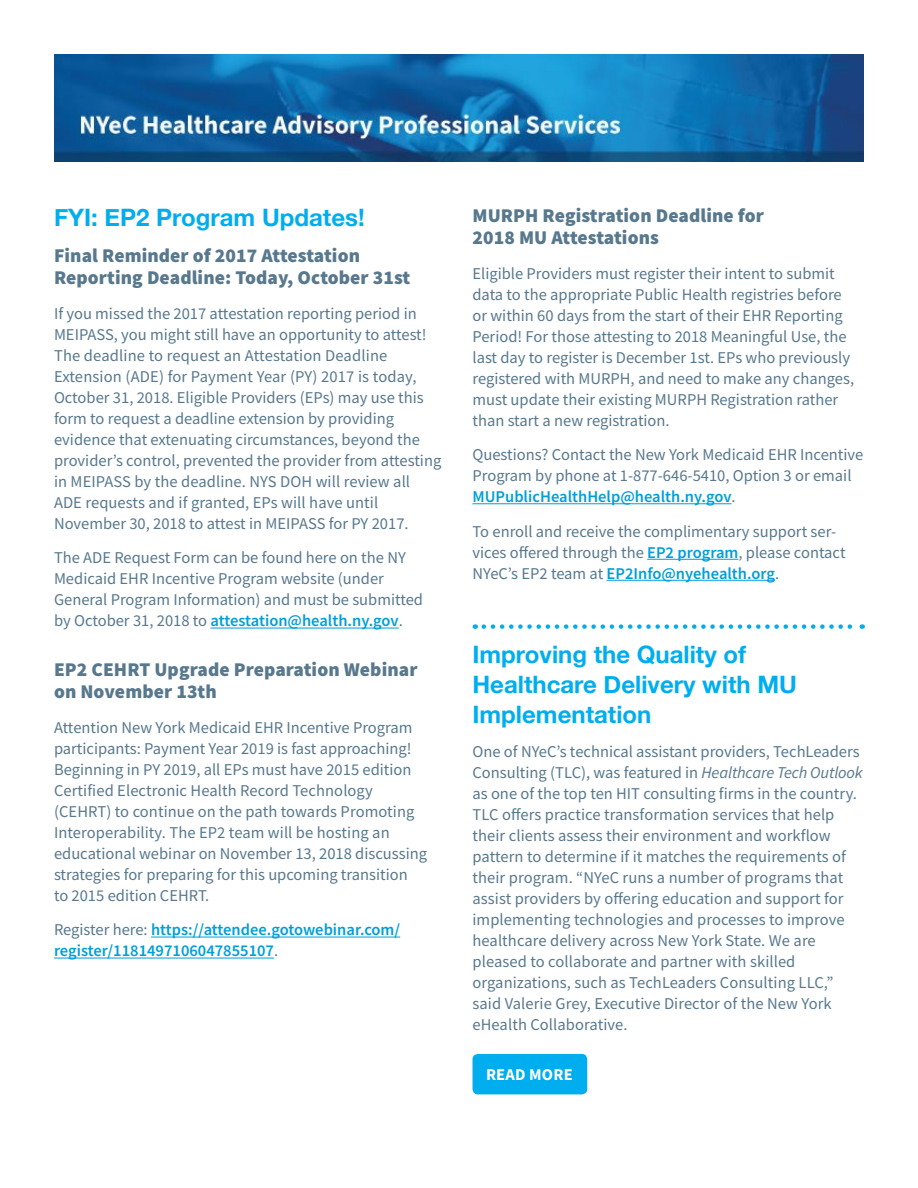
<style>
.page{position:relative;width:918px;height:1188px;background:#fff}
.page>*{position:absolute;margin:0;border:0;box-sizing:border-box;transform-origin:0 0}
.t1{font:700 24px/30px "Helvetica Neue";color:#00aeef}
.t2{font:900 19.5px/22.5px "Source Sans Pro";letter-spacing:.005em;color:#57788d}
.t3{font:16.5px/21px "Source Sans Pro";color:#57788d}
.t4{font:600 16.5px/21px "Source Sans Pro";color:#009ed9}
.t5{font:700 16.5px "Source Sans Pro";letter-spacing:.01em;color:#fff}
.s1{font-weight:600;color:#009ed9}
.s2{font-weight:400;color:#57788d}
.s3{font-style:italic}
</style>
<div class="page">
<svg style="left:484px;top:624px;width:379px;height:5px"></svg>
<hr style="left:211px;top:628px;width:188px;height:1px;background:#009ed9">
<hr style="left:151px;top:937px;width:249px;height:1px;background:#009ed9">
<hr style="left:54px;top:958px;width:220px;height:1px;background:#009ed9">
<hr style="left:472px;top:503px;width:260px;height:1px;background:#009ed9">
<hr style="left:647px;top:559px;width:92px;height:1px;background:#009ed9">
<hr style="left:607px;top:580px;width:168px;height:1px;background:#009ed9">
<img style="left:54px;top:54px;width:810px;height:108px">
<div style="left:473px;top:1054px;width:114px;height:40px;background:#00aeef;border-radius:5px"></div>
<h1 class="t1" style="left:54px;top:203px;width:312px">FYI: EP2 Program Updates!</h1>
<p class="t2" style="left:54px;top:244px;width:358px">Final Reminder of 2017 Attestation<br>Reporting Deadline: Today, October 31st</p>
<p class="t3" style="left:54px;top:303px;width:389px">If you missed the 2017 attestation reporting period in MEIPASS, you might still have an opportunity to attest!<br>The deadline to request an Attestation Deadline Extension (ADE) for Payment Year (PY) 2017 is today, October 31, 2018. Eligible Providers (EPs) may use this form to request a deadline extension by providing evidence that extenuating circumstances, beyond the provider’s control, prevented the provider from attesting in MEIPASS by the deadline. NYS DOH will review all ADE requests and if granted, EPs will have until November 30, 2018 to attest in MEIPASS for PY 2017.</p>
<p class="t3" style="left:54px;top:547px;width:371px">The ADE Request Form can be found here on the NY Medicaid EHR Incentive Program website (under General Program Information) and must be submitted by October 31, 2018 to <span class="s1">attestation@health.ny.gov</span>.</p>
<p class="t2" style="left:54px;top:658px;width:365px">EP2 CEHRT Upgrade Preparation Webinar on November 13th</p>
<p class="t3" style="left:54px;top:717px;width:375px">Attention New York Medicaid EHR Incentive Program participants: Payment Year 2019 is fast approaching!<br>Beginning in PY 2019, all EPs must have 2015 edition Certified Electronic Health Record Technology (CEHRT) to continue on the path towards Promoting Interoperability. The EP2 team will be hosting an educational webinar on November 13, 2018 discussing strategies for preparing for this upcoming transition<br>to 2015 edition CEHRT.</p>
<p class="t4" style="left:54px;top:919px;width:348px"><span class="s2">Register here:</span> https://attendee.gotowebinar.com/ register/1181497106047855107<span class="s2">.</span></p>
<p class="t2" style="left:472px;top:204px;width:293px">MURPH Registration Deadline for<br>2018 MU Attestations</p>
<p class="t3" style="left:472px;top:263px;width:383px">Eligible Providers must register their intent to submit data to the appropriate Public Health registries before or within 60 days from the start of their EHR Reporting Period! For those attesting to 2018 Meaningful Use, the last day to register is December 1st. EPs who previously registered with MURPH, and need to make any changes, must update their existing MURPH Registration rather than start a new registration.</p>
<p class="t3" style="left:472px;top:444px;width:392px">Questions? Contact the New York Medicaid EHR Incentive<br>Program by phone at 1-877-646-5410, Option 3 or email<br><span class="s1">MUPublicHealthHelp@health.ny.gov</span>.</p>
<p class="t3" style="left:472px;top:521px;width:375px">To enroll and receive the complimentary support ser&shy;vices ofered through the <span class="s1">EP2 program</span>, please contact<br>NYeC’s EP2 team at <span class="s1">EP2Info@nyehealth.org</span>.</p>
<h1 class="t1" style="left:472px;top:640px;width:326px">Improving the Quality of<br>Healthcare Delivery with MU<br>Implementation</h1>
<p class="t3" style="left:472px;top:741px;width:392px">One of NYeC’s technical assistant providers, TechLeaders Consulting (TLC), was featured in <span class="s3">Healthcare Tech Outlook </span>as one of the top ten HIT consulting firms in the country.<br>TLC ofers practice transformation services that help their clients assess their environment and workflow pattern to determine if it matches the requirements of their program. “NYeC runs a number of programs that assist providers by ofering education and support for implementing technologies and processes to improve healthcare delivery across New York State. We are pleased to collaborate and partner with skilled organizations, such as TechLeaders Consulting LLC,” said Valerie Grey, Executive Director of the New York eHealth Collaborative.</p>
<p class="t5" style="left:486px;top:1064px;width:88px">READ MORE</p>
</div>
